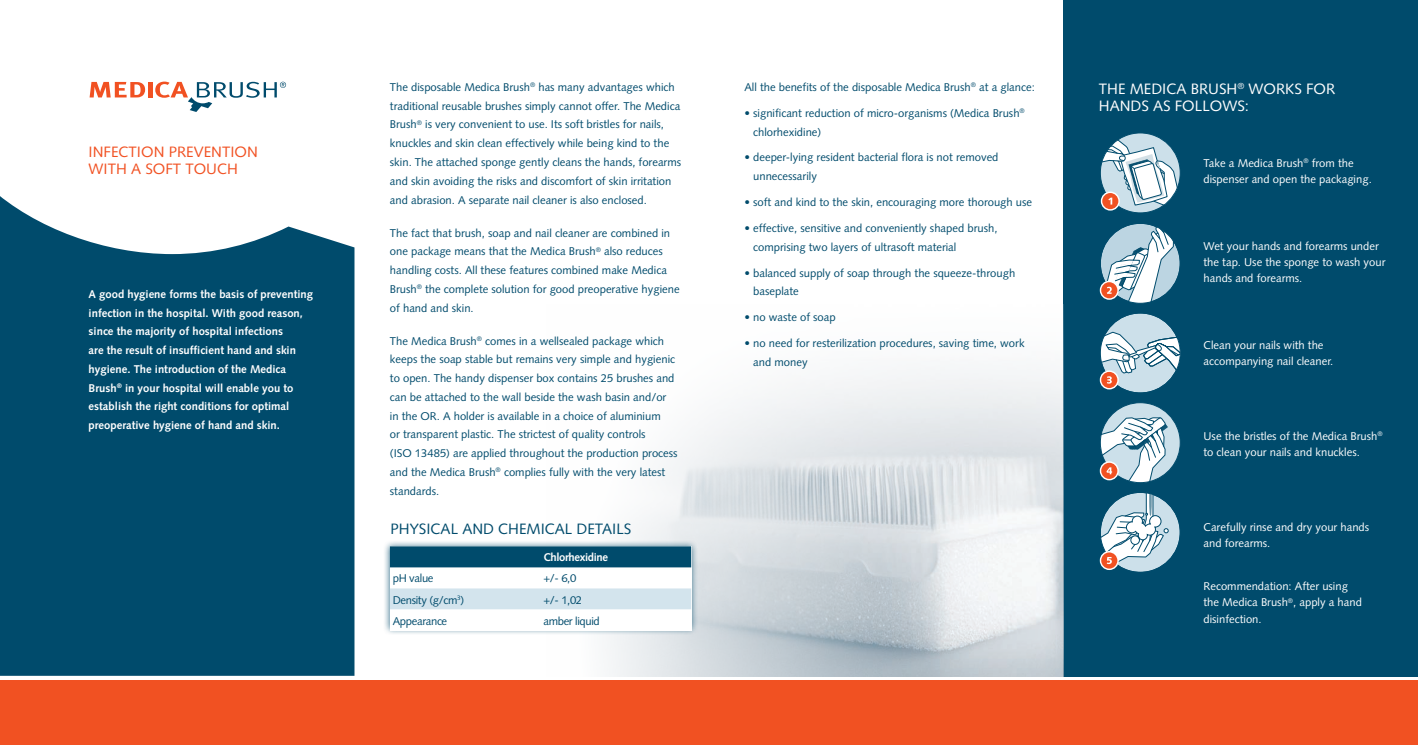
<style>
.page{position:relative;width:1418px;height:745px;background:#fff}
.page>*{position:absolute;margin:0;border:0;box-sizing:border-box;transform-origin:0 0}
.t1{font:15px/17.5px "Syntax";color:#fff}
.t2{font:15px/17.5px "Syntax";color:#f15122}
.t3{font:15px "Syntax";color:#004b6c}
.t4{font:11.25px/18.8px "Syntax";color:#004b6c}
.t5{font:11.25px/16.2px "Syntax";color:#fff}
.t6{font:700 11.25px/18.8px "Syntax";color:#fff}
.t7{font:11.25px "Syntax";letter-spacing:-.03em;color:#004b6c}
.t8{font:700 11.25px "Syntax";letter-spacing:-.03em;color:#fff}
</style>
<div class="page">
<div style="left:1063px;top:0;width:354px;height:675px;background:#004b6c"></div>
<img style="left:607px;top:369px;width:456px;height:306px">
<div style="left:0;top:680px;width:1417px;height:64px;background:#f15122"></div>
<svg style="left:0;top:196px;width:354px;height:479px;background:#165b79"></svg>
<svg style="left:90px;top:82px;width:55px;height:15px"></svg>
<hr style="left:148px;top:82px;width:4px;height:15px;background:#f15122">
<svg style="left:155px;top:81px;width:131px;height:31px"></svg>
<div style="left:1100px;top:313px;width:80px;height:80px;background:#cce0ea;border-radius:50%"></div>
<svg style="left:1100px;top:371px;width:18px;height:17px"></svg>
<div style="left:1099px;top:370px;width:19px;height:19px;border:1px solid #fff;border-radius:50%"></div>
<svg style="left:1100px;top:331px;width:80px;height:52px"></svg>
<div style="left:1100px;top:492px;width:80px;height:80px;background:#cce0ea;border-radius:50%"></div>
<div style="left:1099px;top:550px;width:19px;height:19px;border:1px solid #fff;border-radius:50%"></div>
<svg style="left:1100px;top:492px;width:68px;height:80px"></svg>
<svg style="left:1099px;top:224px;width:81px;height:79px"></svg>
<svg style="left:1099px;top:402px;width:81px;height:80px"></svg>
<svg style="left:1100px;top:133px;width:80px;height:80px"></svg>
<svg style="left:1101px;top:192px;width:18px;height:18px"></svg>
<div style="left:1100px;top:191px;width:19px;height:19px;border:1px solid #fff;border-radius:50%"></div>
<svg style="left:1101px;top:139px;width:76px;height:66px;background:#b6c8d1"></svg>
<div style="left:383px;top:539px;width:315px;height:96px;background:#004b6c;opacity:.75"></div>
<div style="left:390px;top:546px;width:301px;height:84px;background:#fff"></div>
<div style="left:390px;top:546px;width:301px;height:21px;background:#004b6c"></div>
<svg style="left:390px;top:588px;width:301px;height:22px;background:#d5e5ed"></svg>
<h1 class="t2" style="left:89px;top:143px;width:171px">INFECTION PREVENTION<br>WITH A SOFT TOUCH</h1>
<p class="t6" style="left:89px;top:284px;width:226px">A good hygiene forms the basis of preventing infection in the hospital. With good reason, since the majority of hospital infections<br>are the result of insufficient hand and skin hygiene. The introduction of the Medica Brush<sup>®</sup> in your hospital will enable you to establish the right conditions for optimal preoperative hygiene of hand and skin.</p>
<p class="t4" style="left:390px;top:78px;width:293px">The disposable Medica Brush<sup>®</sup> has many advantages which traditional reusable brushes simply cannot offer. The Medica Brush<sup>®</sup> is very convenient to use. Its soft bristles for nails, knuckles and skin clean effectively while being kind to the skin. The attached sponge gently cleans the hands, forearms and skin avoiding the risks and discomfort of skin irritation and abrasion. A separate nail cleaner is also enclosed.</p>
<p class="t4" style="left:390px;top:223px;width:291px">The fact that brush, soap and nail cleaner are combined in one package means that the Medica Brush<sup>®</sup> also reduces handling costs. All these features combined make Medica Brush<sup>®</sup> the complete solution for good preoperative hygiene of hand and skin.</p>
<p class="t4" style="left:390px;top:331px;width:289px">The Medica Brush<sup>®</sup> comes in a wellsealed package which keeps the soap stable but remains very simple and hygienic to open. The handy dispenser box contains 25 brushes and can be attached to the wall beside the wash basin and/or in the OR. A holder is available in a choice of aluminium<br>or transparent plastic. The strictest of quality controls<br>(ISO 13485) are applied throughout the production process and the Medica Brush<sup>®</sup> complies fully with the very latest standards.</p>
<h1 class="t3" style="left:390px;top:520px;width:242px">PHYSICAL AND CHEMICAL DETAILS</h1>
<p class="t8" style="left:543px;top:550px;width:66px">Chlorhexidine</p>
<p class="t4" style="left:393px;top:569px;width:42px">pH value</p>
<p class="t4" style="left:543px;top:569px;width:34px">+/- 6,0</p>
<p class="t7" style="left:393px;top:592px;width:73px">Density (g/cm<sup>3</sup>)</p>
<p class="t4" style="left:543px;top:590px;width:40px">+/- 1,02</p>
<p class="t7" style="left:393px;top:613px;width:56px">Appearance</p>
<p class="t7" style="left:543px;top:613px;width:58px">amber liquid</p>
<p class="t4" style="left:744px;top:78px;width:292px">All the benefits of the disposable Medica Brush<sup>®</sup> at a glance:</p>
<p class="t4" style="left:753px;top:103px;width:273px;text-indent:-9px">• significant reduction of micro-organisms (Medica Brush<sup>® </sup>chlorhexidine)</p>
<p class="t4" style="left:753px;top:148px;width:247px;text-indent:-9px">• deeper-lying resident bacterial flora is not removed unnecessarily</p>
<p class="t4" style="left:744px;top:193px;width:289px">• soft and kind to the skin, encouraging more thorough use</p>
<p class="t4" style="left:753px;top:218px;width:246px;text-indent:-9px">• effective, sensitive and conveniently shaped brush, comprising two layers of ultrasoft material</p>
<p class="t4" style="left:753px;top:263px;width:263px;text-indent:-9px">• balanced supply of soap through the squeeze-through baseplate</p>
<p class="t4" style="left:744px;top:308px;width:93px">• no waste of soap</p>
<p class="t4" style="left:753px;top:333px;width:273px;text-indent:-9px">• no need for resterilization procedures, saving time, work and money</p>
<h1 class="t1" style="left:1098px;top:80px;width:238px">THE MEDICA BRUSH<sup>®</sup> WORKS FOR<br>HANDS AS FOLLOWS:</h1>
<p class="t5" style="left:1203px;top:155px;width:170px">Take a Medica Brush<sup>®</sup> from the dispenser and open the packaging.</p>
<p class="t5" style="left:1203px;top:237px;width:183px">Wet your hands and forearms under the tap. Use the sponge to wash your hands and forearms.</p>
<p class="t5" style="left:1203px;top:336px;width:131px">Clean your nails with the accompanying nail cleaner.</p>
<p class="t5" style="left:1203px;top:427px;width:181px">Use the bristles of the Medica Brush<sup>® </sup>to clean your nails and knuckles.</p>
<p class="t5" style="left:1203px;top:518px;width:167px">Carefully rinse and dry your hands and forearms.</p>
<p class="t5" style="left:1203px;top:578px;width:160px">Recommendation: After using the Medica Brush<sup>®</sup>, apply a hand disinfection.</p>
</div>
